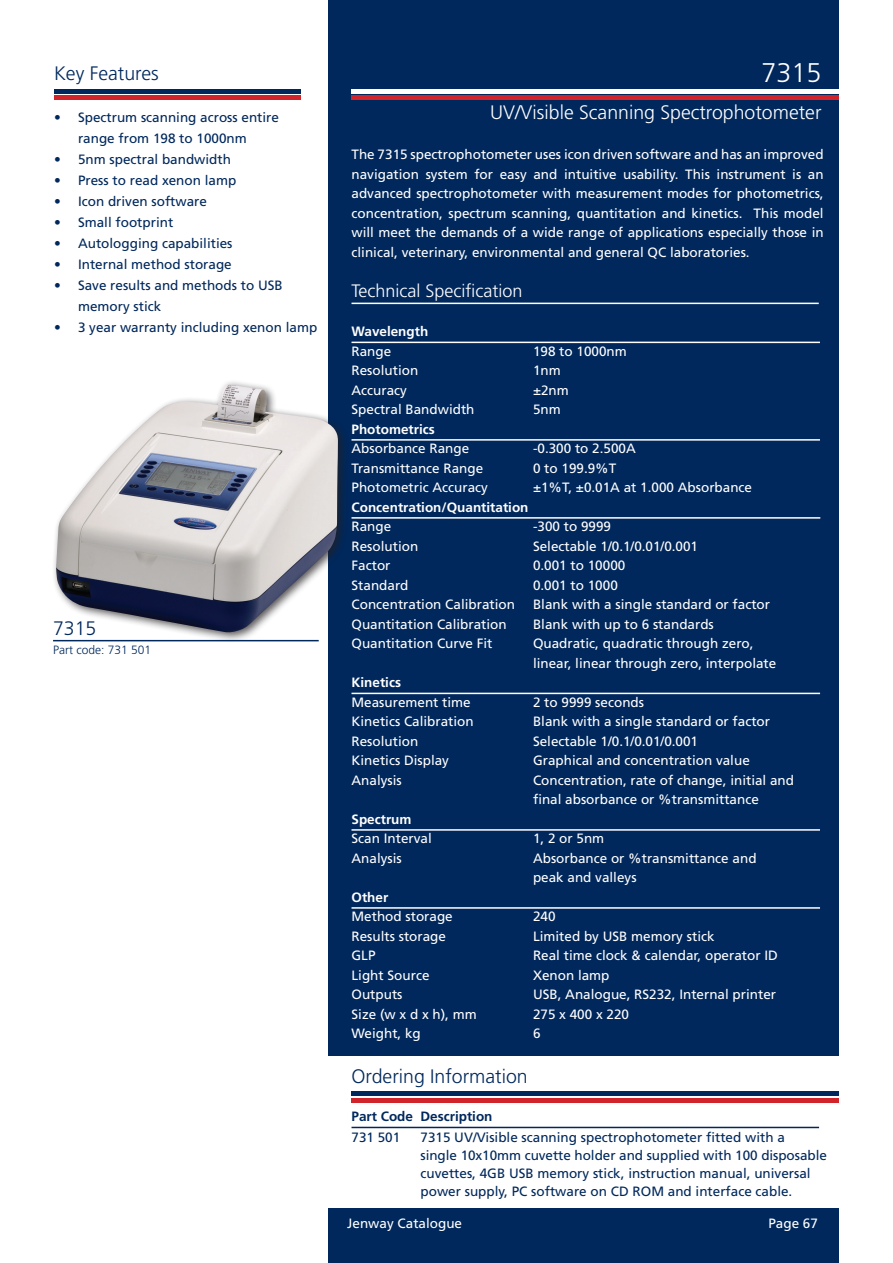
<style>
.page{position:relative;width:893px;height:1263px;background:#fff}
.page>*{position:absolute;margin:0;border:0;box-sizing:border-box;transform-origin:0 0}
.t1{font:300 27px "Frutiger";color:#fff}
.t2{font:300 19.5px "Frutiger";color:#fff}
.t3{font:300 19.5px "Frutiger";color:#00285c}
.t4{font:300 18px "Frutiger";color:#fff}
.t5{font:13.5px/19.5px "Frutiger";color:#fff}
.t6{font:13.5px/18px "Frutiger";color:#00285c}
.t7{font:700 13.5px "Frutiger";color:#fff}
.t8{font:700 13.5px "Frutiger";color:#00285c}
.t9{font:300 12px "Frutiger";color:#00285c}
</style>
<div class="page">
<div style="left:392px;top:1209px;width:447px;height:54px;background:#00285c"></div>
<div style="left:329px;top:0;width:510px;height:1055px;background:#00285c"></div>
<hr style="left:351px;top:303px;width:468px;height:1px;background:#fff">
<hr style="left:351px;top:342px;width:469px;height:1px;background:#fff">
<hr style="left:351px;top:439px;width:469px;height:2px;background:#fff">
<hr style="left:351px;top:517px;width:469px;height:2px;background:#fff">
<hr style="left:351px;top:693px;width:469px;height:1px;background:#fff">
<hr style="left:351px;top:829px;width:469px;height:2px;background:#fff">
<hr style="left:351px;top:907px;width:469px;height:2px;background:#fff">
<hr style="left:351px;top:89px;width:488px;height:4px;background:#fff">
<hr style="left:351px;top:96px;width:488px;height:4px;background:#d1232a">
<hr style="left:54px;top:89px;width:247px;height:4px;background:#00285c">
<div style="left:54px;top:95px;width:247px;height:5px;background:#d1232a"></div>
<div style="left:51px;top:379px;width:298px;height:263px;background:#231f20;opacity:.75"></div>
<img style="left:56px;top:384px;width:282px;height:249px">
<div style="left:351px;top:1091px;width:488px;height:5px;background:#00285c"></div>
<hr style="left:351px;top:1098px;width:488px;height:4px;background:#d1232a">
<hr style="left:351px;top:1127px;width:468px;height:1px;background:#00285c">
<hr style="left:53px;top:640px;width:266px;height:1px;background:#00285c">
<div style="left:329px;top:1209px;width:221px;height:54px;background:#00285c"></div>
<h2 class="t3" style="left:54px;top:62px;width:106px">Key Features</h2>
<p class="t6" style="left:78px;top:107px;width:203px;line-height:21px;text-indent:-24px">• Spectrum scanning across entire range from 198 to 1000nm</p>
<p class="t6" style="left:54px;top:150px;width:179px">• 5nm spectral bandwidth</p>
<p class="t6" style="left:54px;top:171px;width:184px">• Press to read xenon lamp</p>
<p class="t6" style="left:54px;top:192px;width:155px">• Icon driven software</p>
<p class="t6" style="left:54px;top:213px;width:121px">• Small footprint</p>
<p class="t6" style="left:54px;top:234px;width:180px">• Autologging capabilities</p>
<p class="t6" style="left:54px;top:255px;width:179px">• Internal method storage</p>
<p class="t6" style="left:78px;top:275px;width:206px;line-height:21px;text-indent:-24px">• Save results and methods to USB memory stick</p>
<p class="t6" style="left:54px;top:318px;width:265px">• 3 year warranty including xenon lamp</p>
<h2 class="t3" style="left:53px;top:617px;width:45px">7315</h2>
<p class="t9" style="left:53px;top:643px;width:100px">Part code: 731 501</p>
<h1 class="t1" style="left:761px;top:57px;width:62px">7315</h1>
<h2 class="t2" style="left:490px;top:101px;width:333px">UV/Visible Scanning Spectrophotometer</h2>
<p class="t5" style="left:351px;top:145px;width:474px;text-align:justify">The 7315 spectrophotometer uses icon driven software and has an improved navigation system for easy and intuitive usability. This instrument is an advanced spectrophotometer with measurement modes for photometrics, concentration, spectrum scanning, quantitation and kinetics. This model will meet the demands of a wide range of applications especially those in clinical, veterinary, environmental and general QC laboratories.</p>
<h3 class="t4" style="left:351px;top:281px;width:172px">Technical Specification</h3>
<p class="t7" style="left:351px;top:324px;width:78px">Wavelength</p>
<p class="t5" style="left:351px;top:341px;width:41px">Range</p>
<p class="t5" style="left:533px;top:341px;width:95px">198 to 1000nm</p>
<p class="t5" style="left:351px;top:361px;width:68px">Resolution</p>
<p class="t5" style="left:533px;top:361px;width:29px">1nm</p>
<p class="t5" style="left:351px;top:380px;width:57px">Accuracy</p>
<p class="t5" style="left:533px;top:380px;width:37px">±2nm</p>
<p class="t5" style="left:351px;top:400px;width:125px">Spectral Bandwidth</p>
<p class="t5" style="left:533px;top:400px;width:29px">5nm</p>
<p class="t7" style="left:351px;top:421px;width:85px">Photometrics</p>
<p class="t5" style="left:351px;top:439px;width:119px">Absorbance Range</p>
<p class="t5" style="left:533px;top:439px;width:104px">-0.300 to 2.500A</p>
<p class="t5" style="left:351px;top:458px;width:133px">Transmittance Range</p>
<p class="t5" style="left:533px;top:458px;width:85px">0 to 199.9%T</p>
<p class="t5" style="left:351px;top:478px;width:138px">Photometric Accuracy</p>
<p class="t5" style="left:533px;top:478px;width:221px">±1%T, ±0.01A at 1.000 Absorbance</p>
<p class="t7" style="left:351px;top:499px;width:179px">Concentration/Quantitation</p>
<p class="t5" style="left:351px;top:517px;width:41px">Range</p>
<p class="t5" style="left:533px;top:517px;width:80px">-300 to 9999</p>
<p class="t5" style="left:351px;top:536px;width:68px">Resolution</p>
<p class="t5" style="left:533px;top:536px;width:167px">Selectable 1/0.1/0.01/0.001</p>
<p class="t5" style="left:351px;top:556px;width:41px">Factor</p>
<p class="t5" style="left:533px;top:556px;width:94px">0.001 to 10000</p>
<p class="t5" style="left:351px;top:575px;width:59px">Standard</p>
<p class="t5" style="left:533px;top:575px;width:86px">0.001 to 1000</p>
<p class="t5" style="left:351px;top:595px;width:165px">Concentration Calibration</p>
<p class="t5" style="left:533px;top:595px;width:239px">Blank with a single standard or factor</p>
<p class="t5" style="left:351px;top:614px;width:157px">Quantitation Calibration</p>
<p class="t5" style="left:533px;top:614px;width:182px">Blank with up to 6 standards</p>
<p class="t5" style="left:351px;top:634px;width:143px">Quantitation Curve Fit</p>
<p class="t5" style="left:533px;top:634px;width:245px">Quadratic, quadratic through zero, linear, linear through zero, interpolate</p>
<p class="t7" style="left:351px;top:675px;width:51px">Kinetics</p>
<p class="t5" style="left:351px;top:692px;width:121px">Measurement time</p>
<p class="t5" style="left:533px;top:692px;width:113px">2 to 9999 seconds</p>
<p class="t5" style="left:351px;top:712px;width:124px">Kinetics Calibration</p>
<p class="t5" style="left:533px;top:712px;width:239px">Blank with a single standard or factor</p>
<p class="t5" style="left:351px;top:731px;width:68px">Resolution</p>
<p class="t5" style="left:533px;top:731px;width:167px">Selectable 1/0.1/0.01/0.001</p>
<p class="t5" style="left:351px;top:751px;width:99px">Kinetics Display</p>
<p class="t5" style="left:533px;top:751px;width:218px">Graphical and concentration value</p>
<p class="t5" style="left:351px;top:770px;width:52px">Analysis</p>
<p class="t5" style="left:533px;top:770px;width:263px">Concentration, rate of change, initial and final absorbance or %transmittance</p>
<p class="t7" style="left:351px;top:811px;width:62px">Spectrum</p>
<p class="t5" style="left:351px;top:829px;width:82px">Scan Interval</p>
<p class="t5" style="left:533px;top:829px;width:73px">1, 2 or 5nm</p>
<p class="t5" style="left:351px;top:848px;width:52px">Analysis</p>
<p class="t5" style="left:533px;top:848px;width:225px">Absorbance or %transmittance and peak and valleys</p>
<p class="t7" style="left:351px;top:889px;width:38px">Other</p>
<p class="t5" style="left:351px;top:907px;width:103px">Method storage</p>
<p class="t5" style="left:533px;top:907px;width:24px">240</p>
<p class="t5" style="left:351px;top:926px;width:96px">Results storage</p>
<p class="t5" style="left:533px;top:926px;width:183px">Limited by USB memory stick</p>
<p class="t5" style="left:351px;top:946px;width:26px">GLP</p>
<p class="t5" style="left:533px;top:946px;width:246px">Real time clock &amp; calendar, operator ID</p>
<p class="t5" style="left:351px;top:965px;width:80px">Light Source</p>
<p class="t5" style="left:533px;top:965px;width:78px">Xenon lamp</p>
<p class="t5" style="left:351px;top:985px;width:53px">Outputs</p>
<p class="t5" style="left:533px;top:985px;width:245px">USB, Analogue, RS232, Internal printer</p>
<p class="t5" style="left:351px;top:1004px;width:127px">Size (w x d x h), mm</p>
<p class="t5" style="left:533px;top:1004px;width:98px">275 x 400 x 220</p>
<p class="t5" style="left:351px;top:1024px;width:71px">Weight, kg</p>
<p class="t5" style="left:533px;top:1024px;width:9px">6</p>
<h2 class="t3" style="left:351px;top:1065px;width:178px">Ordering Information</h2>
<p class="t8" style="left:351px;top:1109px;width:142px">Part Code Description</p>
<p class="t6" style="left:351px;top:1129px;width:50px">731 501</p>
<p class="t6" style="left:420px;top:1129px;width:408px">7315 UV/Visible scanning spectrophotometer fitted with a<br>single 10x10mm cuvette holder and supplied with 100 disposable cuvettes, 4GB USB memory stick, instruction manual, universal power supply, PC software on CD ROM and interface cable.</p>
<p class="t5" style="left:347px;top:1213px;width:116px">Jenway Catalogue</p>
<p class="t5" style="left:768px;top:1213px;width:51px">Page 67</p>
</div>
